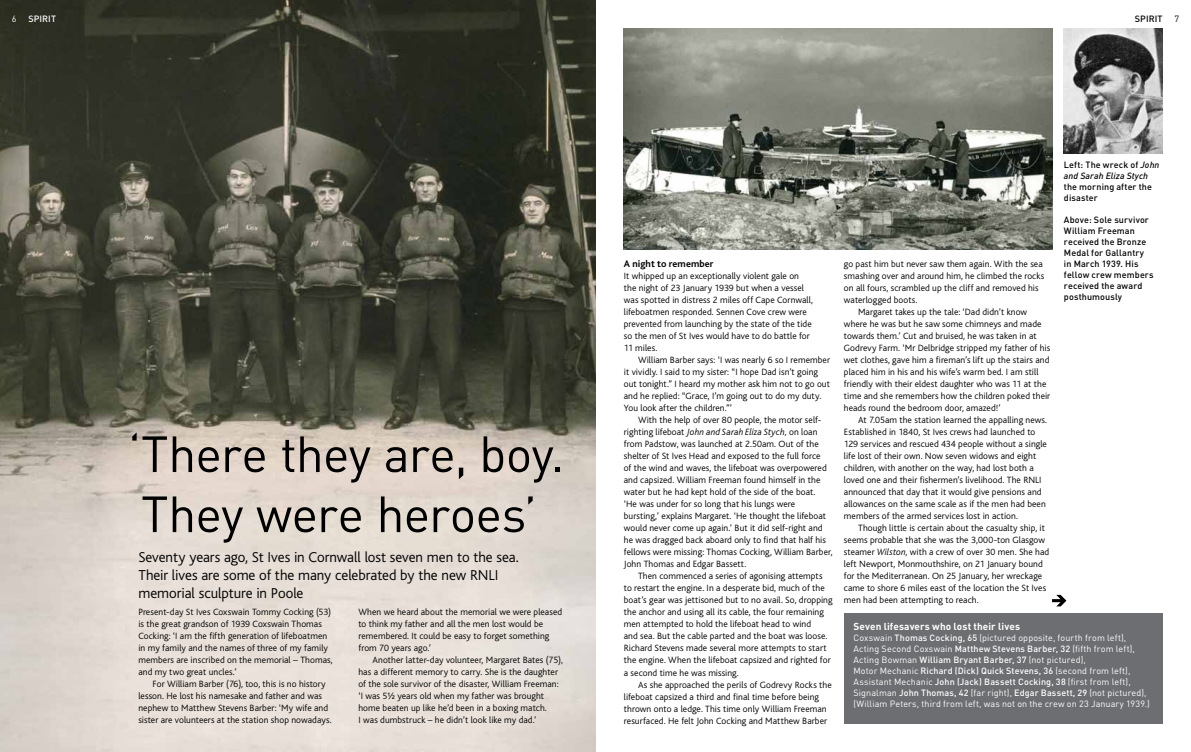
<style>
.page{position:relative;width:1191px;height:752px;background:#fff}
.page>*{position:absolute;margin:0;border:0;box-sizing:border-box;transform-origin:0 0}
.t1{font:50px/60px "DIN";letter-spacing:-.015em;color:#000}
.t2{font:300 15px/18px "Bliss";letter-spacing:-.005em;color:#000}
.t3{font:700 10px "DIN";letter-spacing:.01em;color:#fff}
.t4{font:700 10px "Bliss";letter-spacing:.01em;color:#000}
.t5{font:300 9.5px/12px "Bliss";letter-spacing:.005em;color:#000}
.t6{font:9px/11px "DIN";letter-spacing:.01em;color:#fff}
.t7{font:500 9px/11px "DIN";letter-spacing:.01em;color:#000}
.t8{font:italic 500 9px/11px "DIN";letter-spacing:.01em;color:#000}
.t9{font:500 9px "DIN";letter-spacing:.015em;color:#fff}
.t10{font:9px "DIN";color:#000}
.s1{font-style:italic}
.s2{font-style:normal}
.s3{font-weight:500}
</style>
<div class="page">
<img style="left:0;top:0;width:595px;height:751px">
<img style="left:624px;top:28px;width:428px;height:221px">
<img style="left:1064px;top:28px;width:98px;height:125px">
<svg style="left:1052px;top:594px;width:14px;height:12px"></svg>
<div style="left:844px;top:612px;width:318px;height:111px;background:#6d6e71"></div>
<p class="t6" style="left:12px;top:13px;width:6px">6</p>
<p class="t9" style="left:28px;top:13px;width:29px">SPIRIT</p>
<p class="t7" style="left:1134px;top:13px;width:29px">SPIRIT</p>
<p class="t10" style="left:1174px;top:13px;width:6px">7</p>
<h1 class="t1" style="left:128px;top:423px;width:438px">‘There they are, boy.<br>They were heroes’</h1>
<h2 class="t2" style="left:138px;top:548px;width:382px">Seventy years ago, St Ives in Cornwall lost seven men to the sea.<br>Their lives are some of the many celebrated by the new RNLI memorial sculpture in Poole</h2>
<p class="t5" style="left:138px;top:606px;width:196px">Present-day St Ives Coxswain Tommy Cocking (53) is the great grandson of 1939 Coxswain Thomas Cocking: ‘I am the fifth generation of lifeboatmen in my family and the names of three of my family members are inscribed on the memorial – Thomas, and my two great uncles.’</p>
<p class="t5" style="left:138px;top:678px;width:195px;text-indent:14px">For William Barber (76), too, this is no history lesson. He lost his namesake and father and was nephew to Matthew Stevens Barber: ‘My wife and sister are volunteers at the station shop nowadays.</p>
<p class="t5" style="left:358px;top:606px;width:205px">When we heard about the memorial we were pleased to think my father and all the men lost would be remembered. It could be easy to forget something from 70 years ago.’</p>
<p class="t5" style="left:358px;top:654px;width:206px;text-indent:14px">Another latter-day volunteer, Margaret Bates (75), has a different memory to carry. She is the daughter of the sole survivor of the disaster, William Freeman: ‘I was 5½ years old when my father was brought home beaten up like he’d been in a boxing match.<br>I was dumbstruck – he didn’t look like my dad.’</p>
<p class="t4" style="left:624px;top:258px;width:91px">A night to remember</p>
<p class="t5" style="left:624px;top:270px;width:191px">It whipped up an exceptionally violent gale on the night of 23 January 1939 but when a vessel was spotted in distress 2 miles off Cape Cornwall, lifeboatmen responded. Sennen Cove crew were prevented from launching by the state of the tide so the men of St Ives would have to do battle for 11 miles.</p>
<p class="t5" style="left:624px;top:354px;width:208px;text-indent:14px">William Barber says: ‘I was nearly 6 so I remember it vividly. I said to my sister: “I hope Dad isn’t going out tonight.” I heard my mother ask him not to go out and he replied: “Grace, I’m going out to do my duty.<br>You look after the children.”’</p>
<p class="t5" style="left:624px;top:414px;width:210px;text-indent:14px">With the help of over 80 people, the motor self&shy;righting lifeboat <span class="s1">John and Sarah Eliza Stych,</span> on loan from Padstow, was launched at 2.50am. Out of the shelter of St Ives Head and exposed to the full force<br>of the wind and waves, the lifeboat was overpowered and capsized. William Freeman found himself in the water but he had kept hold of the side of the boat.<br>‘He was under for so long that his lungs were bursting,’ explains Margaret. ‘He thought the lifeboat would never come up again.’ But it did self-right and he was dragged back aboard only to find that half his fellows were missing: Thomas Cocking, William Barber, John Thomas and Edgar Bassett.</p>
<p class="t5" style="left:624px;top:570px;width:210px;text-indent:14px">Then commenced a series of agonising attempts to restart the engine. In a desperate bid, much of the boat’s gear was jettisoned but to no avail. So, dropping the anchor and using all its cable, the four remaining men attempted to hold the lifeboat head to wind<br>and sea. But the cable parted and the boat was loose.<br>Richard Stevens made several more attempts to start the engine. When the lifeboat capsized and righted for a second time he was missing.</p>
<p class="t5" style="left:624px;top:678px;width:209px;text-indent:14px">As she approached the perils of Godrevy Rocks the lifeboat capsized a third and final time before being thrown onto a ledge. This time only William Freeman resurfaced. He felt John Cocking and Matthew Barber</p>
<p class="t8" style="left:1064px;top:158px;width:97px"><span class="s2">Left: The wreck of</span> John and Sarah Eliza Stych</p>
<p class="t7" style="left:1064px;top:180px;width:89px">the morning after the disaster</p>
<p class="t7" style="left:1064px;top:213px;width:91px">Above: Sole survivor<br>William Freeman received the Bronze<br>Medal for Gallantry in March 1939. His fellow crew members received the award posthumously</p>
<p class="t5" style="left:844px;top:257px;width:200px">go past him but never saw them again. With the sea</p>
<p class="t5" style="left:844px;top:269px;width:202px">smashing over and around him, he climbed the rocks</p>
<p class="t5" style="left:844px;top:281px;width:196px">on all fours, scrambled up the cliff and removed his</p>
<p class="t5" style="left:844px;top:293px;width:75px">waterlogged boots.</p>
<p class="t5" style="left:858px;top:305px;width:171px">Margaret takes up the tale: ‘Dad didn’t know</p>
<p class="t5" style="left:844px;top:317px;width:199px">where he was but he saw some chimneys and made</p>
<p class="t5" style="left:844px;top:329px;width:194px">towards them.’ Cut and bruised, he was taken in at</p>
<p class="t5" style="left:844px;top:341px;width:208px">Godrevy Farm. ‘Mr Delbridge stripped my father of his</p>
<p class="t5" style="left:844px;top:353px;width:207px">wet clothes, gave him a fireman’s lift up the stairs and</p>
<p class="t5" style="left:844px;top:365px;width:196px">placed him in his and his wife’s warm bed. I am still</p>
<p class="t5" style="left:844px;top:377px;width:204px">friendly with their eldest daughter who was 11 at the</p>
<p class="t5" style="left:844px;top:389px;width:208px">time and she remembers how the children poked their</p>
<p class="t5" style="left:844px;top:401px;width:158px">heads round the bedroom door, amazed!’</p>
<p class="t5" style="left:858px;top:413px;width:191px">At 7.05am the station learned the appalling news.</p>
<p class="t5" style="left:844px;top:425px;width:193px">Established in 1840, St Ives crews had launched to</p>
<p class="t5" style="left:844px;top:437px;width:204px">129 services and rescued 434 people without a single</p>
<p class="t5" style="left:844px;top:449px;width:194px">life lost of their own. Now seven widows and eight</p>
<p class="t5" style="left:844px;top:461px;width:191px">children, with another on the way, had lost both a</p>
<p class="t5" style="left:844px;top:473px;width:199px">loved one and their fishermen’s livelihood. The RNLI</p>
<p class="t5" style="left:844px;top:485px;width:199px">announced that day that it would give pensions and</p>
<p class="t5" style="left:844px;top:497px;width:203px">allowances on the same scale as if the men had been</p>
<p class="t5" style="left:844px;top:509px;width:175px">members of the armed services lost in action.</p>
<p class="t5" style="left:858px;top:521px;width:188px">Though little is certain about the casualty ship, it</p>
<p class="t5" style="left:844px;top:533px;width:203px">seems probable that she was the 3,000-ton Glasgow</p>
<p class="t5" style="left:844px;top:545px;width:207px">steamer <span class="s1">Wilston</span>, with a crew of over 30 men. She had</p>
<p class="t5" style="left:844px;top:557px;width:200px">left Newport, Monmouthshire, on 21 January bound</p>
<p class="t5" style="left:844px;top:569px;width:200px">for the Mediterranean. On 25 January, her wreckage</p>
<p class="t5" style="left:844px;top:581px;width:204px">came to shore 6 miles east of the location the St Ives</p>
<p class="t5" style="left:844px;top:593px;width:136px">men had been attempting to reach.</p>
<p class="t3" style="left:853px;top:619px;width:168px">Seven lifesavers who lost their lives</p>
<p class="t6" style="left:853px;top:631px;width:298px">Coxswain <span class="s3">Thomas Cocking, 65</span> (pictured opposite, fourth from left), Acting Second Coxswain <span class="s3">Matthew Stevens Barber, 32</span> (fifth from left), Acting Bowman <span class="s3">William Bryant Barber, 37</span> (not pictured),<br>Motor Mechanic <span class="s3">Richard (Dick) Quick Stevens, 36</span> (second from left), Assistant Mechanic <span class="s3">John (Jack) Bassett Cocking, 38</span> (first from left), Signalman <span class="s3">John Thomas, 42</span> (far right), <span class="s3">Edgar Bassett, 29</span> (not pictured), (William Peters, third from left, was not on the crew on 23 January 1939.)</p>
</div>
